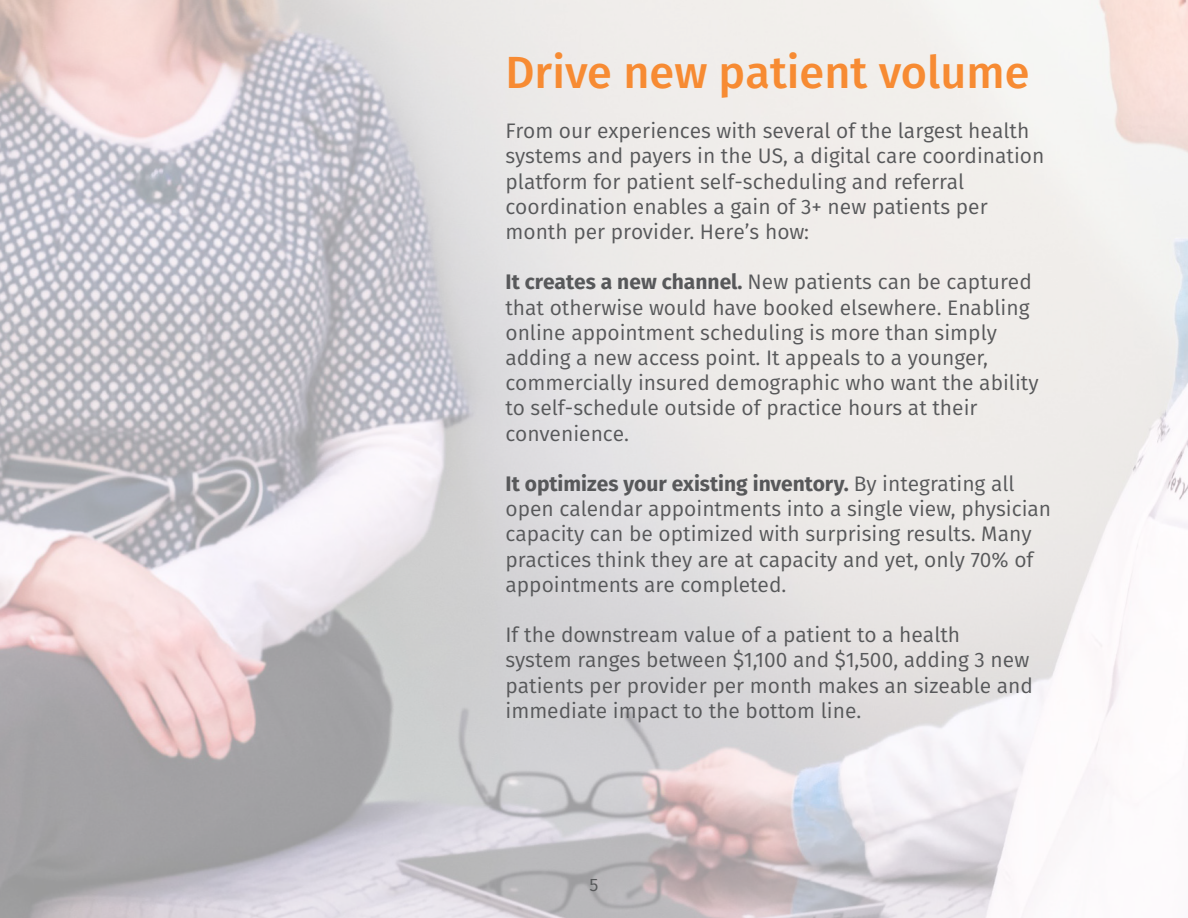
<style>
.page{position:relative;width:1188px;height:918px;background:#fff}
.page>*{position:absolute;margin:0;border:0;box-sizing:border-box;transform-origin:0 0}
.t1{font:500 45px "Fira Sans";color:#f78b33}
.t2{font:21px/25.2px "Fira Sans";color:#57585a}
.t3{font:18px "Fira Sans";color:#57585a}
.s1{font-weight:700}
</style>
<div class="page">
<img style="left:0;top:0;width:1188px;height:918px">
<p class="t1" style="left:506px;top:41px;width:526px">Drive new patient volume</p>
<p class="t2" style="left:506px;top:118px;width:540px">From our experiences with several of the largest health systems and payers in the US, a digital care coordination platform for patient self-scheduling and referral coordination enables a gain of 3+ new patients per month per provider. Here’s how:</p>
<p class="t2" style="left:506px;top:269px;width:535px"><span class="s1">It creates a new channel.</span> New patients can be captured that otherwise would have booked elsewhere. Enabling online appointment scheduling is more than simply adding a new access point. It appeals to a younger, commercially insured demographic who want the ability to self-schedule outside of practice hours at their convenience.</p>
<p class="t2" style="left:506px;top:471px;width:547px"><span class="s1">It optimizes your existing inventory.</span> By integrating all open calendar appointments into a single view, physician capacity can be optimized with surprising results. Many practices think they are at capacity and yet, only 70% of appointments are completed.</p>
<p class="t2" style="left:506px;top:622px;width:529px">If the downstream value of a patient to a health<br>system ranges between $1,100 and $1,500, adding 3 new patients per provider per month makes an sizeable and immediate impact to the bottom line.</p>
<p class="t3" style="left:590px;top:872px;width:10px">5</p>
</div>
